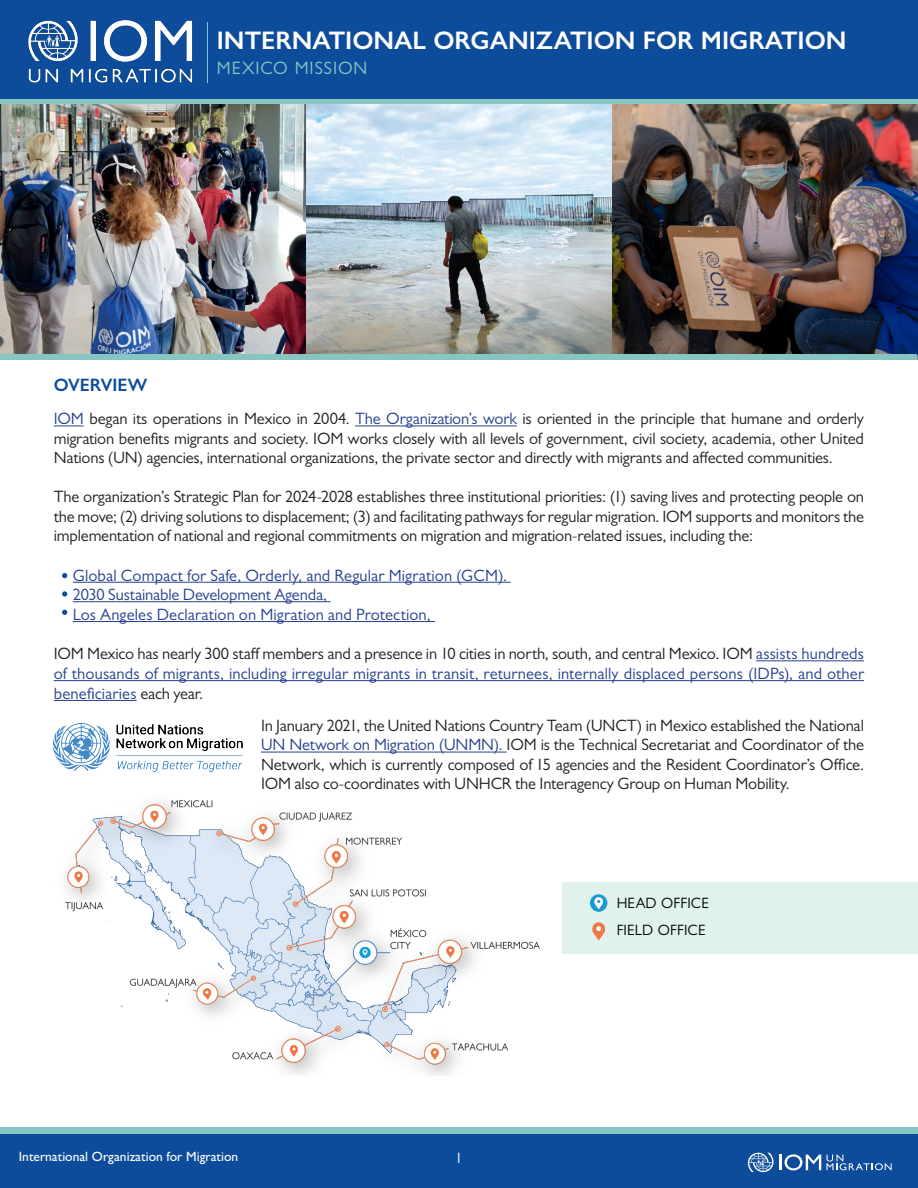
<style>
.page{position:relative;width:918px;height:1188px;background:#fff}
.page>*{position:absolute;margin:0;border:0;box-sizing:border-box;transform-origin:0 0}
.t1{font:600 25.5px "Gill Sans Nova";color:#fff}
.t2{font:18px "Gill Sans Nova";letter-spacing:.05em;color:#86c5c1}
.t3{font:600 18px "Gill Sans Nova";color:#0d4c9b}
.t4{font:16.5px/19.5px "Gill Sans MT Pro";letter-spacing:-.01em;color:#231f20;text-align:justify}
.t5{font:16.5px/19.8px "Gill Sans MT Pro";letter-spacing:.005em;color:#253f8e;text-align:justify}
.t6{font:15px "Gill Sans Nova";letter-spacing:.01em;color:#040503}
.t7{font:15px "Gill Sans MT Pro";color:#fff}
.t8{font:500 13.5px "Gill Sans MT Pro";color:#fff}
.s1{color:#253f8e}
.s2{color:#231f20}
</style>
<div class="page">
<div style="left:0;top:0;width:918px;height:104px;background:#0d4c9b"></div>
<hr style="left:207px;top:23px;width:1px;height:60px;background:#86c5c1">
<div style="left:0;top:99px;width:918px;height:6px;background:#86c5c1"></div>
<div style="left:0;top:1134px;width:918px;height:54px;background:#0d4c9b"></div>
<div style="left:0;top:1127px;width:918px;height:7px;background:#86c5c1"></div>
<img style="left:28px;top:20px;width:165px;height:63px">
<svg style="left:827px;top:1155px;width:65px;height:15px"></svg>
<svg style="left:748px;top:1153px;width:73px;height:19px"></svg>
<img style="left:0;top:105px;width:306px;height:255px">
<img style="left:612px;top:105px;width:306px;height:255px">
<img style="left:306px;top:105px;width:306px;height:249px">
<div style="left:1px;top:354px;width:916px;height:6px;background:#86c5c1"></div>
<hr style="left:54px;top:426px;width:30px;height:1px;background:#253f8e">
<hr style="left:355px;top:426px;width:162px;height:1px;background:#253f8e">
<hr style="left:73px;top:582px;width:438px;height:1px;background:#253f8e">
<hr style="left:73px;top:601px;width:258px;height:1px;background:#253f8e">
<hr style="left:73px;top:621px;width:362px;height:1px;background:#253f8e">
<hr style="left:756px;top:660px;width:108px;height:1px;background:#253f8e">
<hr style="left:54px;top:680px;width:810px;height:1px;background:#253f8e">
<hr style="left:54px;top:700px;width:83px;height:1px;background:#253f8e">
<svg style="left:62px;top:573px;width:5px;height:5px"></svg>
<svg style="left:62px;top:591px;width:5px;height:6px"></svg>
<svg style="left:62px;top:610px;width:5px;height:5px"></svg>
<img style="left:65px;top:800px;width:475px;height:276px">
<div style="left:562px;top:882px;width:356px;height:72px;background:#e0f2ed"></div>
<hr style="left:261px;top:752px;width:246px;height:1px;background:#253f8e">
<img style="left:54px;top:723px;width:189px;height:49px">
<div style="left:590px;top:894px;width:17px;height:18px;background:#179ad7;border-radius:50%"></div>
<svg style="left:594px;top:897px;width:9px;height:13px"></svg>
<svg style="left:592px;top:922px;width:13px;height:19px"></svg>
<p class="t1" style="left:217px;top:25px;width:631px">INTERNATIONAL ORGANIZATION FOR MIGRATION</p>
<p class="t2" style="left:217px;top:57px;width:152px">MEXICO MISSION</p>
<p class="t3" style="left:54px;top:374px;width:95px">OVERVIEW</p>
<p class="t4" style="left:54px;top:409px;width:812px"><span class="s1">IOM</span> began its operations in Mexico in 2004. <span class="s1">The Organization’s work</span> is oriented in the principle that humane and orderly migration benefits migrants and society. IOM works closely with all levels of government, civil society, academia, other United Nations (UN) agencies, international organizations, the private sector and directly with migrants and affected communities.</p>
<p class="t4" style="left:54px;top:487px;width:812px">The organization’s Strategic Plan for 2024-2028 establishes three institutional priorities: (1) saving lives and protecting people on the move; (2) driving solutions to displacement; (3) and facilitating pathways for regular migration. IOM supports and monitors the implementation of national and regional commitments on migration and migration-related issues, including the:</p>
<p class="t5" style="left:73px;top:565px;width:436px">Global Compact for Safe, Orderly, and Regular Migration (GCM).</p>
<p class="t5" style="left:73px;top:584px;width:256px">2030 Sustainable Development Agenda,</p>
<p class="t5" style="left:73px;top:604px;width:360px">Los Angeles Declaration on Migration and Protection,</p>
<p class="t5" style="left:54px;top:644px;width:812px"><span class="s2">IOM Mexico has nearly 300 staff members and a presence in 10 cities in north, south, and central Mexico. IOM</span> assists hundreds of thousands of migrants, including irregular migrants in transit, returnees, internally displaced persons (IDPs), and other beneficiaries <span class="s2">each year.</span></p>
<p class="t4" style="left:261px;top:715px;width:605px">In January 2021, the United Nations Country Team (UNCT) in Mexico established the National <span class="s1">UN Network on Migration (UNMN).</span> IOM is the Technical Secretariat and Coordinator of the Network, which is currently composed of 15 agencies and the Resident Coordinator’s Office.<br>IOM also co-coordinates with UNHCR the Interagency Group on Human Mobility.</p>
<p class="t8" style="left:19px;top:1149px;width:221px">International Organization for Migration</p>
<p class="t7" style="left:455px;top:1149px;width:9px">1</p>
<p class="t6" style="left:617px;top:893px;width:94px">HEAD OFFICE</p>
<p class="t6" style="left:617px;top:921px;width:90px">FIELD OFFICE</p>
</div>
